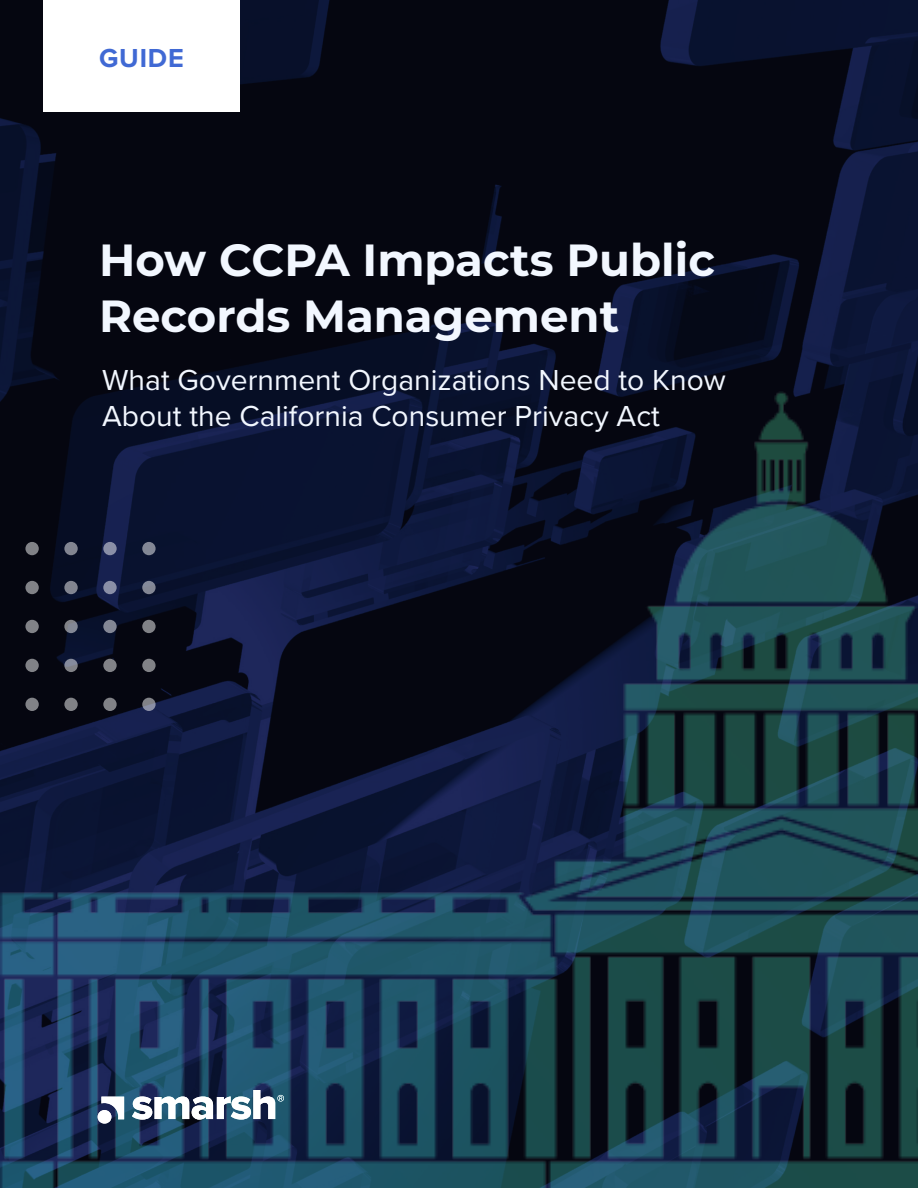
<style>
.page{position:relative;width:918px;height:1188px;background:#fff}
.page>*{position:absolute;margin:0;border:0;box-sizing:border-box;transform-origin:0 0}
.t1{font:700 45px/55.5px "Montserrat";color:#f2f7ff}
.t2{font:30px/36px "Proxima Nova";color:#f2f7ff}
.t3{font:700 27px "Proxima Nova";letter-spacing:.03em;color:#4069d4}
</style>
<div class="page">
<svg style="left:0;top:0;width:918px;height:391px;background:#060a1a"></svg>
<div style="left:43px;top:0;width:196px;height:111px;background:#fff"></div>
<img style="left:0;top:391px;width:918px;height:797px">
<svg style="left:132px;top:1090px;width:152px;height:30px"></svg>
<svg style="left:98px;top:1097px;width:26px;height:25px"></svg>
<svg style="left:142px;top:698px;width:14px;height:13px"></svg>
<div style="left:103px;top:698px;width:14px;height:13px;background:#818287;border-radius:50%"></div>
<div style="left:64px;top:698px;width:14px;height:13px;background:#818287;border-radius:50%"></div>
<div style="left:25px;top:698px;width:14px;height:13px;background:#818287;border-radius:50%"></div>
<div style="left:142px;top:659px;width:14px;height:13px;background:#818287;border-radius:50%"></div>
<div style="left:103px;top:659px;width:14px;height:13px;background:#818287;border-radius:50%"></div>
<svg style="left:64px;top:659px;width:14px;height:13px"></svg>
<div style="left:25px;top:659px;width:14px;height:13px;background:#818287;border-radius:50%"></div>
<div style="left:142px;top:620px;width:14px;height:13px;background:#818287;border-radius:50%"></div>
<svg style="left:103px;top:620px;width:14px;height:13px"></svg>
<svg style="left:64px;top:620px;width:14px;height:13px"></svg>
<div style="left:25px;top:620px;width:14px;height:13px;background:#818287;border-radius:50%"></div>
<div style="left:142px;top:581px;width:14px;height:13px;background:#838794;border-radius:50%"></div>
<svg style="left:103px;top:581px;width:14px;height:13px"></svg>
<div style="left:64px;top:581px;width:14px;height:13px;background:#828590;border-radius:50%"></div>
<div style="left:25px;top:581px;width:14px;height:13px;background:#818287;border-radius:50%"></div>
<div style="left:142px;top:542px;width:14px;height:13px;background:#838896;border-radius:50%"></div>
<div style="left:103px;top:542px;width:14px;height:13px;background:#8a8fa7;border-radius:50%"></div>
<div style="left:64px;top:542px;width:14px;height:13px;background:#828591;border-radius:50%"></div>
<div style="left:25px;top:542px;width:14px;height:13px;background:#818287;border-radius:50%"></div>
<p class="t3" style="left:99px;top:38px;width:86px">GUIDE</p>
<p class="t1" style="left:99px;top:231px;width:617px">How CCPA Impacts Public<br>Records Management</p>
<p class="t2" style="left:102px;top:360px;width:625px">What Government Organizations Need to Know<br>About the California Consumer Privacy Act</p>
</div>
